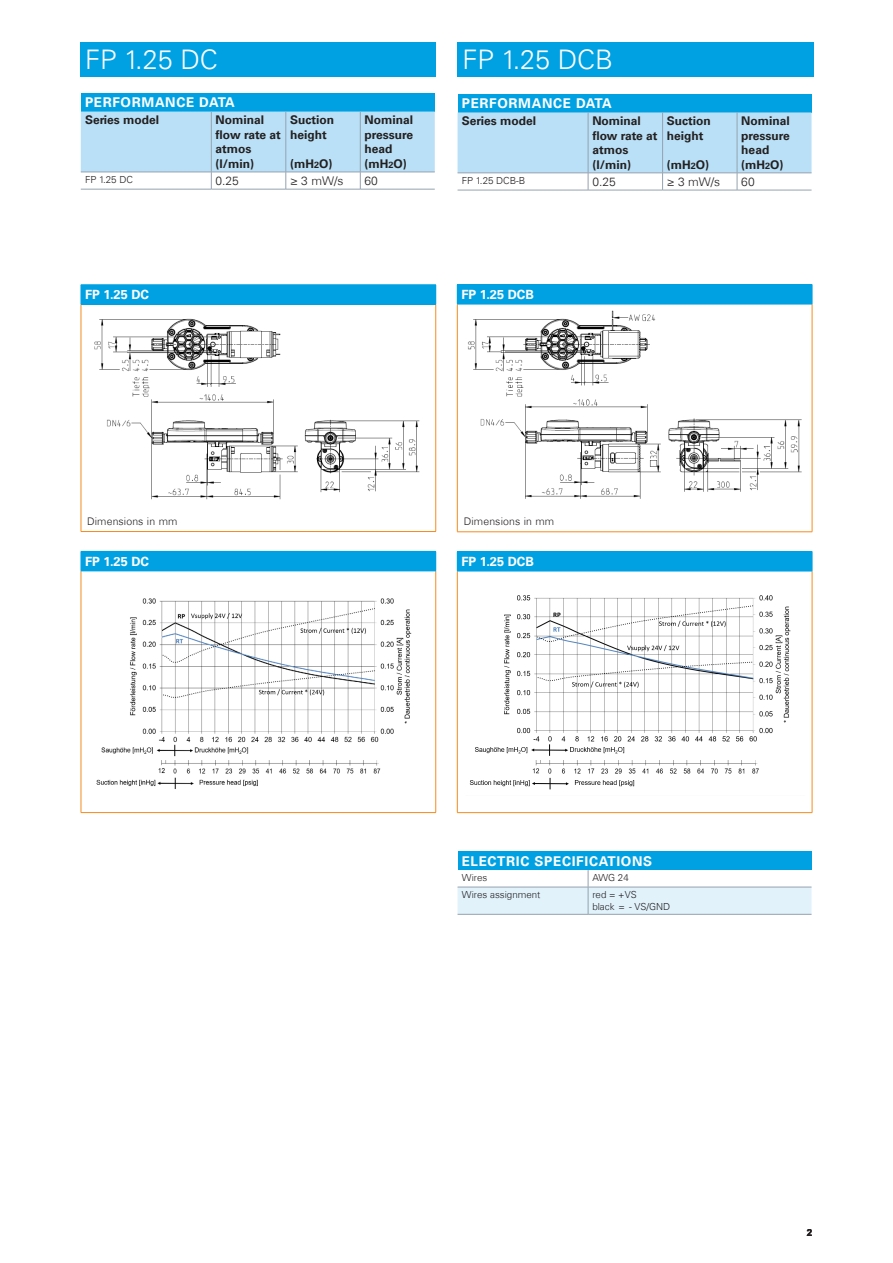
<style>
.page{position:relative;width:893px;height:1263px;background:#fff}
.page>*{position:absolute;margin:0;border:0;box-sizing:border-box;transform-origin:0 0}
.KNF_PRODUCT_CODE_white{font:300 27px "Univers Com 45";color:#fff}
.Titel_Headline_Tabelle{font:700 13.5px "Univers Com 65";letter-spacing:.05em;color:#fff}
.KNF_TABLE_TITLE_white_on_blue_100{font:700 12.75px "Univers Com 65";color:#fff}
.Titel_Kopfzeile_Tabelle{font:700 12px/14.4px "Univers Com 65";color:#231f20}
.Titel_Kopfzeile_Tabelle-2{font:300 12px "Univers Com 45";color:#231f20}
.KNF_FOOTER_Tabelle{font:300 10.5px "Univers Com 45";letter-spacing:.01em;color:#231f20}
.Titel_Fließtext_Tabelle{font:300 9.75px "Univers Com 45";color:#231f20}
.t1{font:700 9.75px "Arial";color:#231f20}
.s1{font-size:9px}
</style>
<div class="page">
<div style="left:81px;top:285px;width:355px;height:19px;background:#00a1e3"></div>
<hr style="left:81px;top:304px;width:1px;height:227px;background:#f68b1f">
<hr style="left:435px;top:304px;width:1px;height:227px;background:#f68b1f">
<hr style="left:81px;top:531px;width:355px;height:1px;background:#f68b1f">
<hr style="left:81px;top:284px;width:355px;height:1px;background:#00a1e3">
<hr style="left:81px;top:304px;width:355px;height:1px;background:#00a1e3">
<div style="left:81px;top:551px;width:355px;height:20px;background:#00a1e3"></div>
<hr style="left:81px;top:571px;width:1px;height:241px;background:#f68b1f">
<hr style="left:435px;top:571px;width:1px;height:241px;background:#f68b1f">
<hr style="left:81px;top:812px;width:355px;height:1px;background:#f68b1f">
<hr style="left:81px;top:571px;width:355px;height:1px;background:#00a1e3">
<div style="left:457px;top:285px;width:355px;height:19px;background:#00a1e3"></div>
<hr style="left:457px;top:304px;width:1px;height:228px;background:#f68b1f">
<hr style="left:812px;top:304px;width:1px;height:228px;background:#f68b1f">
<hr style="left:457px;top:531px;width:355px;height:1px;background:#f68b1f">
<hr style="left:457px;top:284px;width:355px;height:1px;background:#00a1e3">
<svg style="left:812px;top:285px;width:1px;height:19px"></svg>
<hr style="left:457px;top:304px;width:355px;height:1px;background:#00a1e3">
<div style="left:457px;top:551px;width:355px;height:20px;background:#00a1e3"></div>
<hr style="left:457px;top:571px;width:1px;height:241px;background:#f68b1f">
<hr style="left:812px;top:571px;width:1px;height:241px;background:#f68b1f">
<hr style="left:457px;top:812px;width:355px;height:1px;background:#f68b1f">
<svg style="left:812px;top:552px;width:1px;height:19px"></svg>
<hr style="left:457px;top:571px;width:355px;height:1px;background:#00a1e3">
<div style="left:81px;top:43px;width:355px;height:34px;background:#00a1e3"></div>
<div style="left:458px;top:43px;width:355px;height:34px;background:#00a1e3"></div>
<img style="left:94px;top:318px;width:326px;height:182px">
<img style="left:96px;top:598px;width:316px;height:191px">
<img style="left:468px;top:310px;width:334px;height:189px">
<img style="left:469px;top:595px;width:322px;height:195px">
<div style="left:81px;top:93px;width:354px;height:19px;background:#00a1e3"></div>
<svg style="left:81px;top:111px;width:354px;height:78px"></svg>
<hr style="left:211px;top:112px;width:1px;height:60px;background:#95a2b0">
<hr style="left:81px;top:172px;width:130px;height:1px;background:#95a2b0">
<hr style="left:211px;top:172px;width:75px;height:1px;background:#95a2b0">
<hr style="left:286px;top:172px;width:74px;height:1px;background:#95a2b0">
<hr style="left:81px;top:189px;width:130px;height:1px;background:#95a2b0">
<hr style="left:211px;top:189px;width:75px;height:1px;background:#95a2b0">
<hr style="left:286px;top:189px;width:74px;height:1px;background:#95a2b0">
<hr style="left:360px;top:189px;width:75px;height:1px;background:#95a2b0">
<hr style="left:360px;top:112px;width:1px;height:60px;background:#95a2b0">
<hr style="left:360px;top:172px;width:75px;height:1px;background:#95a2b0">
<div style="left:458px;top:94px;width:353px;height:18px;background:#00a1e3"></div>
<hr style="left:458px;top:190px;width:130px;height:1px;background:#95a2b0">
<hr style="left:588px;top:190px;width:75px;height:1px;background:#95a2b0">
<hr style="left:663px;top:190px;width:74px;height:1px;background:#95a2b0">
<hr style="left:737px;top:190px;width:74px;height:1px;background:#95a2b0">
<svg style="left:458px;top:112px;width:353px;height:78px"></svg>
<div style="left:458px;top:852px;width:353px;height:18px;background:#00a1e3"></div>
<hr style="left:458px;top:914px;width:130px;height:1px;background:#95a2b0">
<svg style="left:458px;top:870px;width:353px;height:44px"></svg>
<hr style="left:588px;top:914px;width:223px;height:1px;background:#95a2b0">
<p class="KNF_PRODUCT_CODE_white" style="left:85px;top:43px;width:134px">FP 1.25 DC</p>
<p class="KNF_PRODUCT_CODE_white" style="left:461px;top:43px;width:119px">NF 30 DC</p>
<p class="KNF_PRODUCT_CODE_white" style="left:462px;top:43px;width:152px">FP 1.25 DCB</p>
<p class="Titel_Headline_Tabelle" style="left:85px;top:94px;width:151px">PERFORMANCE DATA</p>
<p class="Titel_Kopfzeile_Tabelle" style="left:85px;top:113px;width:76px">Series model</p>
<p class="Titel_Kopfzeile_Tabelle" style="left:216px;top:113px;width:67px">Nominal flow rate at atmos</p>
<p class="Titel_Kopfzeile_Tabelle" style="left:216px;top:156px;width:40px">(l/min)</p>
<p class="Titel_Kopfzeile_Tabelle" style="left:290px;top:113px;width:46px">Suction height</p>
<p class="Titel_Kopfzeile_Tabelle" style="left:290px;top:156px;width:44px">(mH<span class="s1">2</span>O)</p>
<p class="Titel_Kopfzeile_Tabelle" style="left:365px;top:113px;width:50px">Nominal pressure head (mH<span class="s1">2</span>O)</p>
<p class="Titel_Headline_Tabelle" style="left:462px;top:95px;width:151px">PERFORMANCE DATA</p>
<p class="Titel_Kopfzeile_Tabelle" style="left:462px;top:114px;width:76px">Series model</p>
<p class="Titel_Kopfzeile_Tabelle" style="left:592px;top:114px;width:67px">Nominal flow rate at atmos</p>
<p class="Titel_Kopfzeile_Tabelle" style="left:592px;top:157px;width:40px">(l/min)</p>
<p class="Titel_Kopfzeile_Tabelle" style="left:667px;top:114px;width:46px">Suction height</p>
<p class="Titel_Kopfzeile_Tabelle" style="left:667px;top:157px;width:44px">(mH<span class="s1">2</span>O)</p>
<p class="Titel_Kopfzeile_Tabelle" style="left:741px;top:114px;width:50px">Nominal pressure head (mH<span class="s1">2</span>O)</p>
<p class="Titel_Fließtext_Tabelle" style="left:99px;top:174px;width:29px">70 DC</p>
<p class="Titel_Fließtext_Tabelle" style="left:216px;top:174px;width:15px">0.7</p>
<p class="Titel_Fließtext_Tabelle" style="left:290px;top:174px;width:24px">≥ 2.5</p>
<p class="Titel_Fließtext_Tabelle" style="left:365px;top:173px;width:7px">2</p>
<p class="Titel_Fließtext_Tabelle" style="left:85px;top:174px;width:49px">FP 1.25 DC</p>
<p class="Titel_Kopfzeile_Tabelle-2" style="left:216px;top:173px;width:25px">0.25</p>
<p class="Titel_Kopfzeile_Tabelle-2" style="left:290px;top:173px;width:55px">≥ 3 mW/s</p>
<p class="Titel_Kopfzeile_Tabelle-2" style="left:365px;top:173px;width:15px">60</p>
<p class="Titel_Fließtext_Tabelle" style="left:462px;top:175px;width:65px">FP 1.25 DCB-B</p>
<p class="Titel_Kopfzeile_Tabelle-2" style="left:592px;top:174px;width:25px">0.25</p>
<p class="Titel_Kopfzeile_Tabelle-2" style="left:667px;top:174px;width:55px">≥ 3 mW/s</p>
<p class="Titel_Kopfzeile_Tabelle-2" style="left:741px;top:174px;width:15px">60</p>
<p class="KNF_TABLE_TITLE_white_on_blue_100" style="left:85px;top:287px;width:65px">FP 1.25 DC</p>
<p class="KNF_TABLE_TITLE_white_on_blue_100" style="left:462px;top:287px;width:74px">FP 1.25 DCB</p>
<p class="KNF_FOOTER_Tabelle" style="left:87px;top:514px;width:92px">Dimensions in mm</p>
<p class="KNF_FOOTER_Tabelle" style="left:464px;top:514px;width:92px">Dimensions in mm</p>
<p class="KNF_TABLE_TITLE_white_on_blue_100" style="left:85px;top:554px;width:65px">FP 1.25 DC</p>
<p class="KNF_TABLE_TITLE_white_on_blue_100" style="left:462px;top:554px;width:74px">FP 1.25 DCB</p>
<p class="Titel_Headline_Tabelle" style="left:462px;top:853px;width:192px">ELECTRIC SPECIFICATIONS</p>
<p class="Titel_Fließtext_Tabelle" style="left:462px;top:872px;width:27px">Wires</p>
<p class="Titel_Fließtext_Tabelle" style="left:592px;top:872px;width:38px">AWG 24</p>
<p class="Titel_Fließtext_Tabelle" style="left:462px;top:889px;width:80px">Wires assignment</p>
<p class="Titel_Fließtext_Tabelle" style="left:592px;top:889px;width:46px">red = +VS</p>
<p class="Titel_Fließtext_Tabelle" style="left:592px;top:901px;width:79px">black = - VS/GND</p>
<p class="t1" style="left:807px;top:1226px;width:7px">2</p>
</div>
